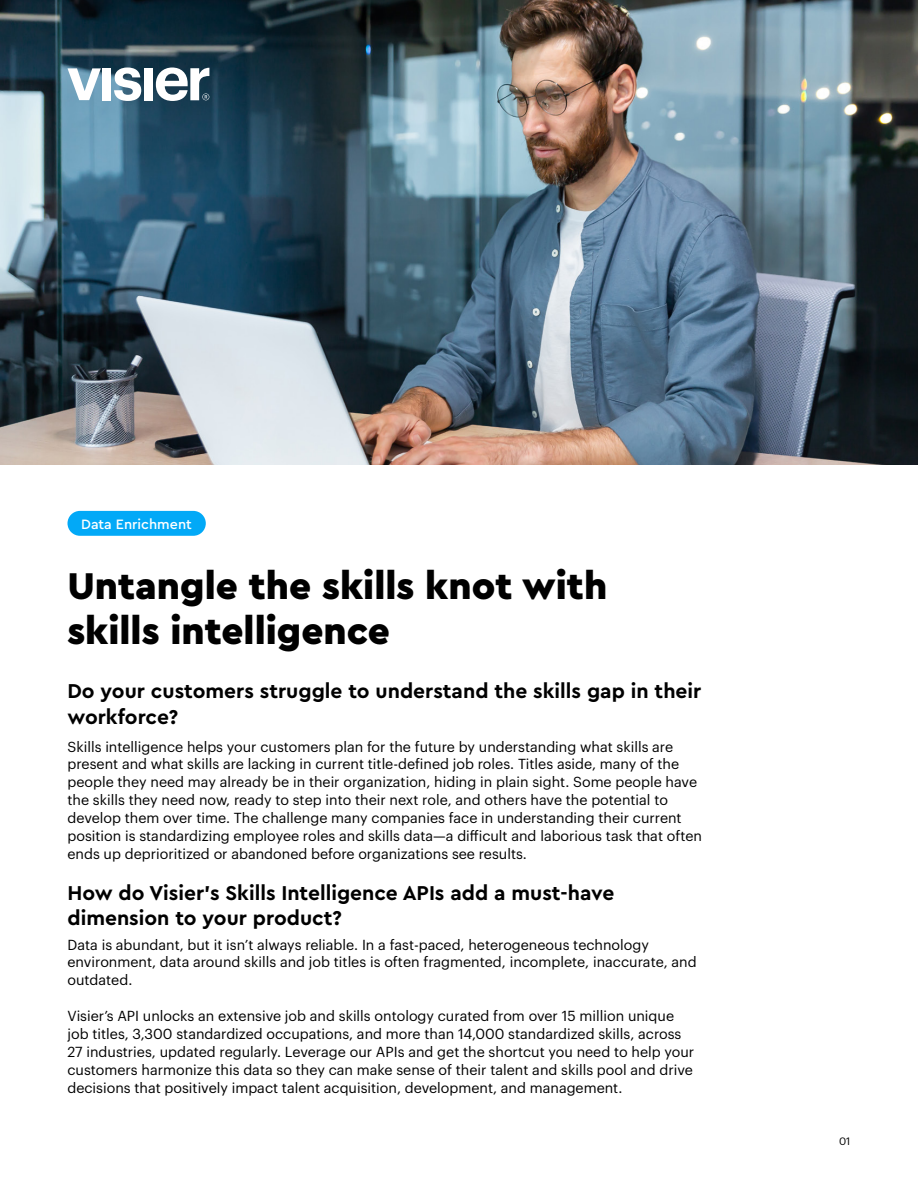
<style>
.page{position:relative;width:918px;height:1188px;background:#fff}
.page>*{position:absolute;margin:0;border:0;box-sizing:border-box;transform-origin:0 0}
.t1{font:900 39px/45px "Cera Pro";color:#000}
.t2{font:700 21px/25.5px "Cera Pro";color:#000}
.t3{font:14.25px/18px "Graphik";color:#000}
.t4{font:500 14.25px "Cera Pro";color:#fff}
.t5{font:10.5px "Graphik";color:#000}
</style>
<div class="page">
<div style="left:67px;top:511px;width:139px;height:25px;background:#02a9f7;border-radius:12px"></div>
<img style="left:0;top:0;width:918px;height:465px">
<svg style="left:68px;top:68px;width:33px;height:32px"></svg>
<div style="left:103px;top:68px;width:8px;height:32px;background:#fff"></div>
<svg style="left:114px;top:68px;width:27px;height:33px"></svg>
<div style="left:144px;top:68px;width:9px;height:32px;background:#fff"></div>
<svg style="left:156px;top:68px;width:53px;height:33px"></svg>
<p class="t4" style="left:81px;top:515px;width:112px">Data Enrichment</p>
<h1 class="t1" style="left:68px;top:562px;width:541px">Untangle the skills knot with skills intelligence</h1>
<h2 class="t2" style="left:68px;top:678px;width:635px">Do your customers struggle to understand the skills gap in their workforce?</h2>
<p class="t3" style="left:68px;top:736px;width:636px">Skills intelligence helps your customers plan for the future by understanding what skills are present and what skills are lacking in current title-defined job roles. Titles aside, many of the people they need may already be in their organization, hiding in plain sight. Some people have the skills they need now, ready to step into their next role, and others have the potential to develop them over time. The challenge many companies face in understanding their current position is standardizing employee roles and skills data—a difficult and laborious task that often ends up deprioritized or abandoned before organizations see results.</p>
<h2 class="t2" style="left:68px;top:879px;width:548px">How do Visier’s Skills Intelligence APIs add a must-have dimension to your product?</h2>
<p class="t3" style="left:68px;top:934px;width:631px">Data is abundant, but it isn’t always reliable. In a fast-paced, heterogeneous technology environment, data around skills and job titles is often fragmented, incomplete, inaccurate, and outdated.</p>
<p class="t3" style="left:68px;top:1006px;width:628px">Visier’s API unlocks an extensive job and skills ontology curated from over 15 million unique job titles, 3,300 standardized occupations, and more than 14,000 standardized skills, across 27 industries, updated regularly. Leverage our APIs and get the shortcut you need to help your customers harmonize this data so they can make sense of their talent and skills pool and drive decisions that positively impact talent acquisition, development, and management.</p>
<p class="t5" style="left:839px;top:1133px;width:13px">01</p>
</div>
